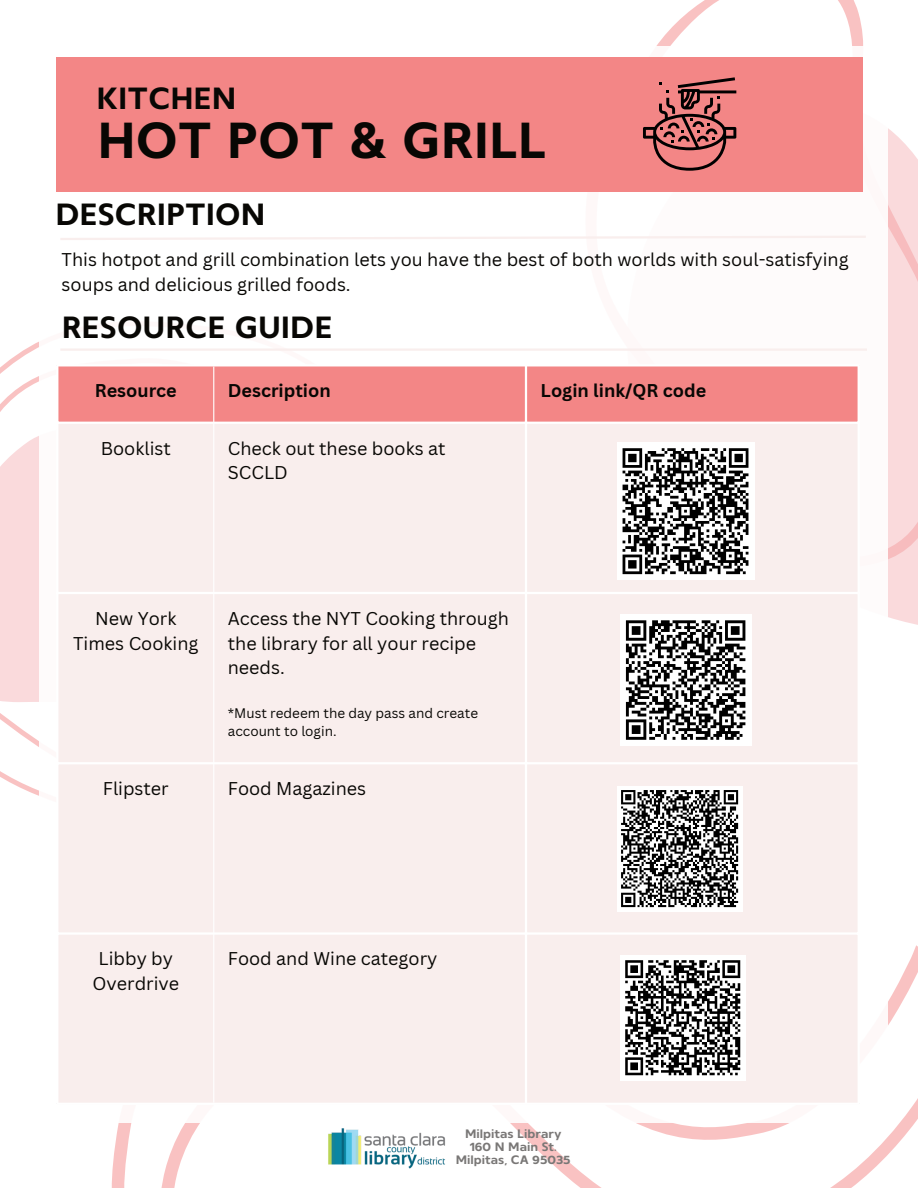
<style>
.page{position:relative;width:918px;height:1188px;background:#fff}
.page>*{position:absolute;margin:0;border:0;box-sizing:border-box;transform-origin:0 0}
.t1{font:700 49.5px "Mero Thai";color:#080704}
.t2{font:700 30px "Mero Thai";color:#080704}
.t3{font:18px/24.8px "Canva Sans";color:#080704}
.t4{font:700 18px "Canva Sans";color:#080704}
.t5{font:13.5px/18px "Canva Sans";color:#080704}
.t6{font:700 12px/13px "Mero Thai";color:#797776;text-align:center}
</style>
<div class="page">
<svg style="left:0;top:612px;width:39px;height:105px;background:#fadfe0"></svg>
<svg style="left:0;top:342px;width:39px;height:270px;fill:#fadadc"></svg>
<svg style="left:656px;top:0;width:207px;height:46px"></svg>
<svg style="left:888px;top:128px;width:30px;height:497px;background:#f9d9db"></svg>
<svg style="left:111px;top:945px;width:807px;height:243px"></svg>
<div style="left:39px;top:46px;width:848px;height:1077px;background:#fff"></div>
<div style="left:56px;top:57px;width:806px;height:134px;background:#f38686"></div>
<svg style="left:60px;top:236px;width:806px;height:4px"></svg>
<hr style="left:60px;top:348px;width:807px;height:3px;background:#f9eeed">
<div style="left:58px;top:366px;width:800px;height:56px;background:#f38686"></div>
<div style="left:59px;top:424px;width:799px;height:679px;background:#f9eeed"></div>
<hr style="left:213px;top:366px;width:1px;height:737px;background:#fff">
<hr style="left:525px;top:366px;width:2px;height:737px;background:#fff">
<hr style="left:56px;top:592px;width:804px;height:2px;background:#fff">
<hr style="left:56px;top:762px;width:804px;height:2px;background:#fff">
<hr style="left:56px;top:932px;width:804px;height:3px;background:#fff">
<img style="left:320px;top:1123px;width:134px;height:54px">
<svg style="left:643px;top:77px;width:93px;height:94px"></svg>
<div style="left:617px;top:786px;width:125px;height:125px;background:#fff"></div>
<svg style="left:621px;top:790px;width:118px;height:118px"></svg>
<div style="left:620px;top:955px;width:125px;height:125px;background:#fff"></div>
<svg style="left:625px;top:960px;width:116px;height:116px"></svg>
<div style="left:617px;top:443px;width:137px;height:137px;background:#fff"></div>
<svg style="left:622px;top:448px;width:127px;height:127px"></svg>
<div style="left:620px;top:614px;width:131px;height:132px;background:#fff"></div>
<svg style="left:625px;top:620px;width:121px;height:120px"></svg>
<h2 class="t2" style="left:97px;top:73px;width:141px">KITCHEN</h2>
<h1 class="t1" style="left:97px;top:99px;width:451px">HOT POT &amp; GRILL</h1>
<h2 class="t2" style="left:56px;top:190px;width:211px">DESCRIPTION</h2>
<p class="t3" style="left:62px;top:248px;width:789px">This hotpot and grill combination lets you have the best of both worlds with soul-satisfying soups and delicious grilled foods.</p>
<h2 class="t2" style="left:62px;top:302px;width:273px">RESOURCE GUIDE</h2>
<p class="t4" style="left:95px;top:380px;width:84px">Resource</p>
<p class="t4" style="left:228px;top:380px;width:104px">Description</p>
<p class="t4" style="left:541px;top:380px;width:167px">Login link/QR code</p>
<p class="t3" style="left:101px;top:436px;width:72px">Booklist</p>
<p class="t3" style="left:228px;top:436px;width:219px">Check out these books at<br>SCCLD</p>
<p class="t3" style="left:73px;top:606px;width:127px;text-align:center">New York<br>Times Cooking</p>
<p class="t3" style="left:228px;top:606px;width:283px">Access the NYT Cooking through the library for all your recipe needs.</p>
<p class="t5" style="left:228px;top:704px;width:252px">*Must redeem the day pass and create account to login.</p>
<p class="t3" style="left:103px;top:776px;width:68px">Flipster</p>
<p class="t3" style="left:228px;top:776px;width:140px">Food Magazines</p>
<p class="t3" style="left:92px;top:947px;width:88px;text-align:center">Libby by<br>Overdrive</p>
<p class="t3" style="left:228px;top:947px;width:211px">Food and Wine category</p>
<p class="t6" style="left:456px;top:1126px;width:116px">Milpitas Library<br>160 N Main St.<br>Milpitas, CA 95035</p>
</div>
